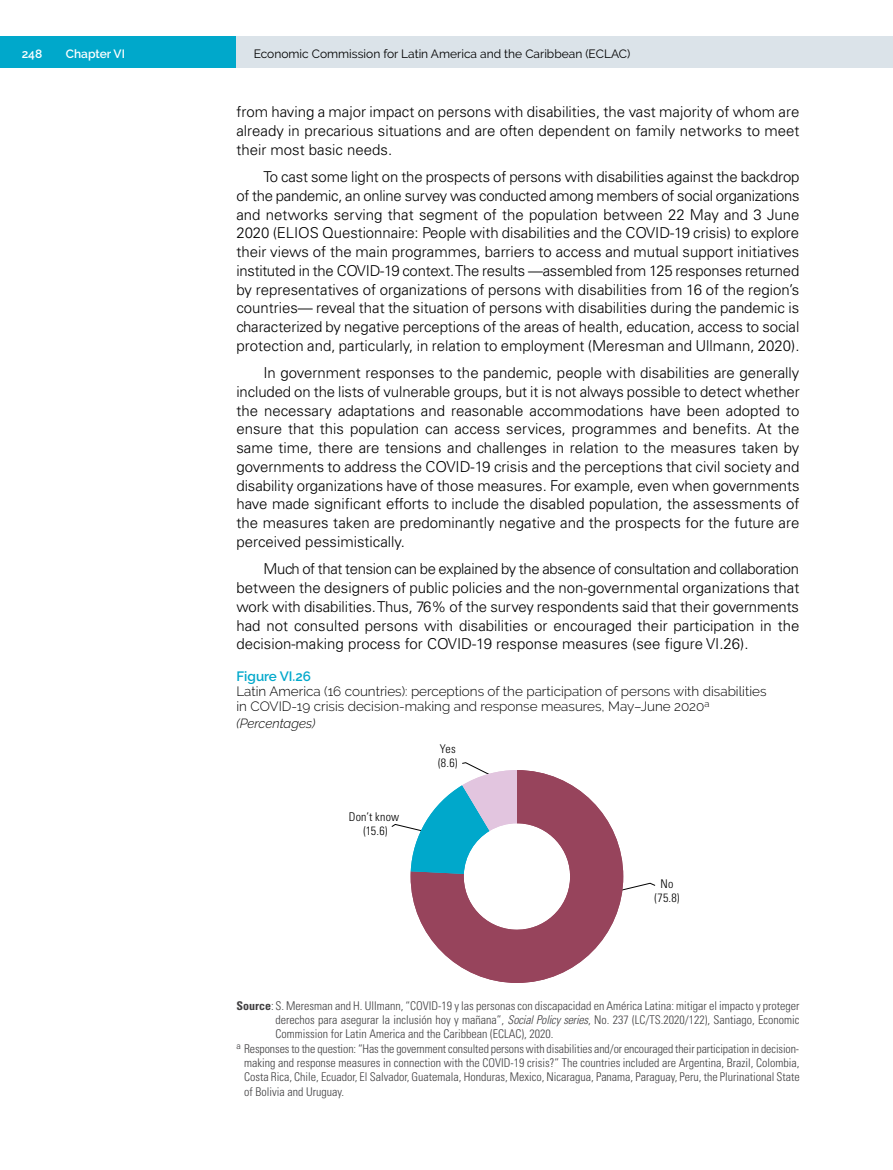
<style>
.page{position:relative;width:893px;height:1170px;background:#fff}
.page>*{position:absolute;margin:0;border:0;box-sizing:border-box;transform-origin:0 0}
.t1{font:300 15px/18.8px "Univers LT Std";color:#000;text-align:justify}
.t2{font:300 13.5px/15px "Raleway";color:#000}
.t3{font:600 13.5px "Raleway";color:#00a8cb}
.t4{font:italic 300 13.2px "Raleway";color:#000}
.t5{font:300 condensed 12px "Univers LT Std";color:#414042}
.t6{font:12px "Raleway";color:#000}
.t7{font:300 condensed 12px/14.4px "Univers LT Std";letter-spacing:.015em;color:#000;text-align:center}
.t8{font:600 12px "Raleway";color:#fff}
.s1{font-weight:700}
.s2{font-style:italic}
</style>
<div class="page">
<div style="left:0;top:36px;width:237px;height:32px;background:#00a8cb"></div>
<div style="left:236px;top:36px;width:657px;height:32px;background:#dbe3e9"></div>
<svg style="left:623px;top:882px;width:33px;height:9px"></svg>
<svg style="left:411px;top:770px;width:212px;height:212px;fill:#97445c"></svg>
<svg style="left:391px;top:762px;width:126px;height:111px"></svg>
<p class="t8" style="left:22px;top:47px;width:22px">248</p>
<p class="t8" style="left:66px;top:47px;width:61px">Chapter VI</p>
<p class="t6" style="left:254px;top:47px;width:378px">Economic Commission for Latin America and the Caribbean (ECLAC)</p>
<p class="t1" style="left:236px;top:102px;width:565px">from having a major impact on persons with disabilities, the vast majority of whom are already in precarious situations and are often dependent on family networks to meet their most basic needs.</p>
<p class="t1" style="left:236px;top:167px;width:565px;text-indent:27px">To cast some light on the prospects of persons with disabilities against the backdrop of the pandemic, an online survey was conducted among members of social organizations and networks serving that segment of the population between 22 May and 3 June 2020 (ELIOS Questionnaire: People with disabilities and the COVID-19 crisis) to explore their views of the main programmes, barriers to access and mutual support initiatives instituted in the COVID-19 context. The results —assembled from 125 responses returned by representatives of organizations of persons with disabilities from 16 of the region’s countries— reveal that the situation of persons with disabilities during the pandemic is characterized by negative perceptions of the areas of health, education, access to social protection and, particularly, in relation to employment (Meresman and Ullmann, 2020).</p>
<p class="t1" style="left:236px;top:363px;width:565px;text-indent:27px">In government responses to the pandemic, people with disabilities are generally included on the lists of vulnerable groups, but it is not always possible to detect whether the necessary adaptations and reasonable accommodations have been adopted to ensure that this population can access services, programmes and benefits. At the same time, there are tensions and challenges in relation to the measures taken by governments to address the COVID-19 crisis and the perceptions that civil society and disability organizations have of those measures. For example, even when governments have made significant efforts to include the disabled population, the assessments of the measures taken are predominantly negative and the prospects for the future are perceived pessimistically.</p>
<p class="t1" style="left:236px;top:559px;width:564px;text-indent:27px">Much of that tension can be explained by the absence of consultation and collaboration between the designers of public policies and the non-governmental organizations that work with disabilities. Thus, 76% of the survey respondents said that their governments had not consulted persons with disabilities or encouraged their participation in the decision-making process for COVID-19 response measures (see figure VI.26).</p>
<p class="t3" style="left:236px;top:668px;width:76px">Figure VI.26</p>
<p class="t2" style="left:236px;top:684px;width:532px">Latin America (16 countries): perceptions of the participation of persons with disabilities in COVID-19 crisis decision-making and response measures, May–June 2020<sup>a</sup></p>
<p class="t4" style="left:236px;top:715px;width:81px">(Percentages)</p>
<p class="t7" style="left:349px;top:809px;width:52px">Don’t know (15.6)</p>
<p class="t7" style="left:438px;top:741px;width:21px;text-align:left">Yes (8.6)</p>
<p class="t7" style="left:654px;top:876px;width:27px">No (75.8)</p>
<p class="t5" style="left:236px;top:998px;width:565px"><span class="s1">Source</span>: S. Meresman and H. Ullmann, “COVID-19 y las personas con discapacidad en América Latina: mitigar el impacto y proteger</p>
<p class="t5" style="left:275px;top:1012px;width:525px">derechos para asegurar la inclusión hoy y mañana”, <span class="s2">Social Policy series</span>, No. 237 (LC/TS.2020/122), Santiago, Economic</p>
<p class="t5" style="left:275px;top:1026px;width:279px">Commission for Latin America and the Caribbean (ECLAC), 2020.</p>
<p class="t5" style="left:236px;top:1041px;width:564px"><sup>a</sup> Responses to the question: “Has the government consulted persons with disabilities and/or encouraged their participation in decision-</p>
<p class="t5" style="left:244px;top:1055px;width:557px">making and response measures in connection with the COVID-19 crisis?” The countries included are Argentina, Brazil, Colombia,</p>
<p class="t5" style="left:244px;top:1069px;width:557px">Costa Rica, Chile, Ecuador, El Salvador, Guatemala, Honduras, Mexico, Nicaragua, Panama, Paraguay, Peru, the Plurinational State</p>
<p class="t5" style="left:244px;top:1083px;width:102px">of Bolivia and Uruguay.</p>
</div>
